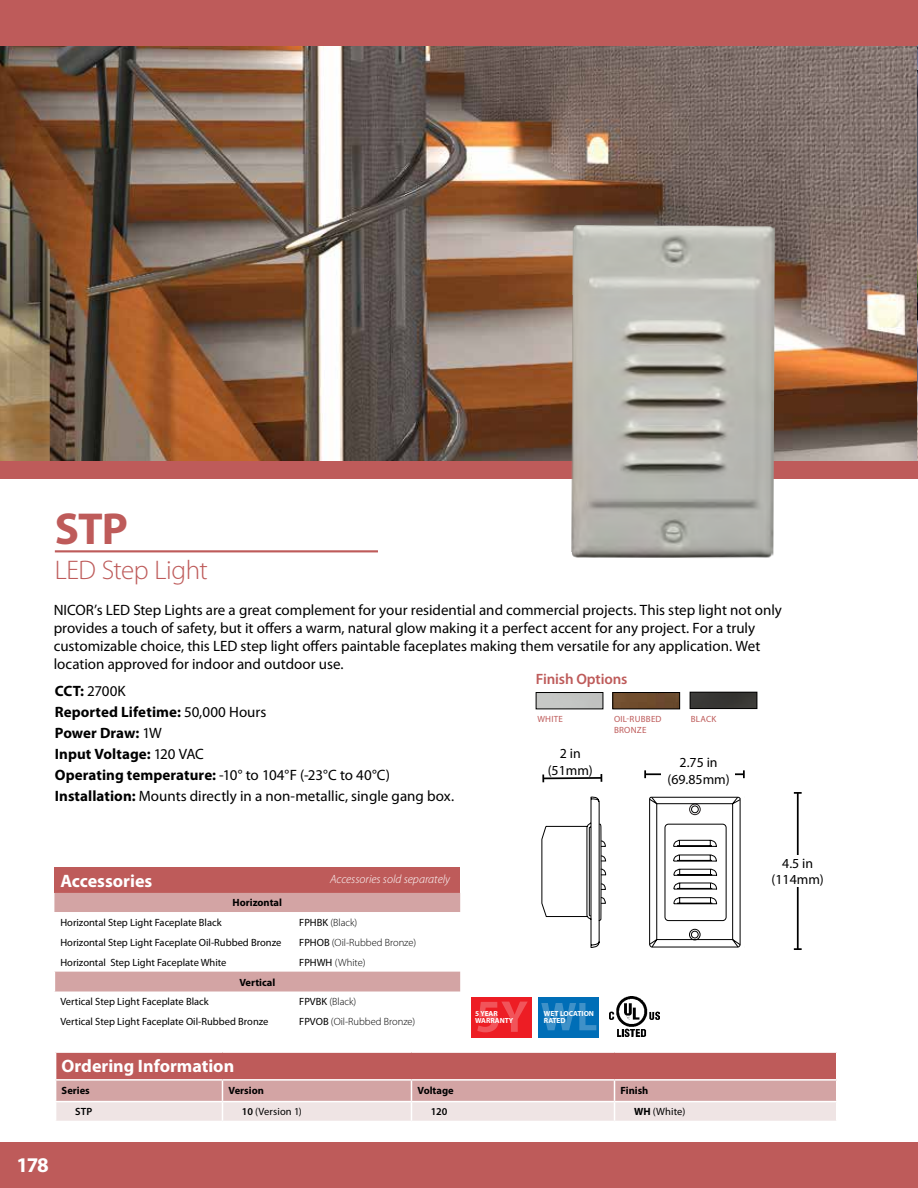
<style>
.page{position:relative;width:918px;height:1188px;background:#fff}
.page>*{position:absolute;margin:0;border:0;box-sizing:border-box;transform-origin:0 0}
.t1{font:700 45px "Myriad Pro";color:#be5b5a}
.t2{font:300 27px "Myriad Pro";letter-spacing:-.015em;color:#be5b5a}
.t3{font:700 21px "Myriad Pro";color:#fff}
.t4{font:19.95px "Myriad Pro";color:#000}
.t5{font:700 18px "Myriad Pro";color:#fff}
.t6{font:15px/21px "Myriad Pro";color:#000}
.t7{font:600 15px "Myriad Pro";letter-spacing:-.01em;color:#be5b5a}
.t8{font:13.8px/16.6px "Myriad Pro";color:#000;text-align:center}
.t9{font:italic 300 12px "Myriad Pro";color:#fff}
.t10{font:10.5px "Myriad Pro";color:#000}
.t11{font:300 10.5px "Myriad Pro";color:#000}
.t12{font:700 10.5px "Myriad Pro";color:#000}
.t13{font:600 10.5px "Myriad Pro";letter-spacing:.015em;color:#000}
.t14{font:9px/10.8px "Myriad Pro";letter-spacing:.03em;color:#be5b5a}
.t15{font:700 7.35px/6.8px "Myriad Pro";color:#fff}
.s1{font-weight:700}
.s2{font-weight:400}
.s3{font-weight:600}
</style>
<div class="page">
<div style="left:0;top:1142px;width:918px;height:46px;background:#be5b5a"></div>
<img style="left:0;top:45px;width:917px;height:416px">
<div style="left:0;top:0;width:918px;height:45px;background:#be5b5a"></div>
<hr style="left:55px;top:550px;width:323px;height:2px;background:#be5b5a">
<div style="left:471px;top:997px;width:61px;height:41px;background:#ed1d24"></div>
<svg style="left:477px;top:1002px;width:51px;height:30px"></svg>
<div style="left:539px;top:997px;width:60px;height:41px;background:#006eb7"></div>
<svg style="left:541px;top:1003px;width:55px;height:27px"></svg>
<img style="left:609px;top:996px;width:50px;height:41px">
<div style="left:536px;top:692px;width:67px;height:17px;border:1px solid #000"></div>
<div style="left:0;top:461px;width:918px;height:17px;background:#be5b5a"></div>
<img style="left:571px;top:225px;width:204px;height:333px">
<img style="left:692px;top:694px;width:63px;height:13px">
<div style="left:690px;top:692px;width:67px;height:17px;border:1px solid #000"></div>
<img style="left:614px;top:694px;width:64px;height:13px">
<div style="left:612px;top:692px;width:68px;height:17px;border:1px solid #000"></div>
<hr style="left:797px;top:793px;width:2px;height:156px;background:#000">
<svg style="left:794px;top:792px;width:8px;height:2px"></svg>
<svg style="left:794px;top:948px;width:8px;height:2px"></svg>
<div style="left:761px;top:855px;width:74px;height:32px;background:#fff"></div>
<hr style="left:645px;top:773px;width:99px;height:2px;background:#000">
<svg style="left:644px;top:770px;width:2px;height:8px"></svg>
<svg style="left:743px;top:770px;width:2px;height:8px"></svg>
<div style="left:661px;top:755px;width:74px;height:31px;background:#fff"></div>
<svg style="left:541px;top:796px;width:200px;height:152px"></svg>
<svg style="left:542px;top:774px;width:61px;height:8px"></svg>
<svg style="left:56px;top:1053px;width:780px;height:68px;background:#d39c9b"></svg>
<hr style="left:55px;top:1079px;width:167px;height:2px;background:#fff">
<hr style="left:222px;top:1079px;width:189px;height:2px;background:#fff">
<hr style="left:411px;top:1079px;width:204px;height:2px;background:#fff">
<hr style="left:615px;top:1079px;width:223px;height:2px;background:#fff">
<div style="left:54px;top:867px;width:406px;height:26px;background:#be5b5a"></div>
<svg style="left:54px;top:893px;width:406px;height:99px"></svg>
<div style="left:538px;top:792px;width:6px;height:33px;background:#fff"></div>
<div style="left:604px;top:792px;width:6px;height:45px;background:#fff"></div>
<img style="left:917px;top:45px;width:1px;height:416px">
<h1 class="t1" style="left:55px;top:500px;width:75px">STP</h1>
<h2 class="t2" style="left:55px;top:553px;width:155px">LED Step Light</h2>
<p class="t6" style="left:54px;top:601px;width:730px;line-height:18px">NICOR’s LED Step Lights are a great complement for your residential and commercial projects. This step light not only provides a touch of safety, but it offers a warm, natural glow making it a perfect accent for any project. For a truly customizable choice, this LED step light offers paintable faceplates making them versatile for any application. Wet location approved for indoor and outdoor use.</p>
<p class="t7" style="left:536px;top:670px;width:93px">Finish Options</p>
<p class="t14" style="left:537px;top:714px;width:27px">WHITE</p>
<p class="t14" style="left:614px;top:714px;width:49px">OIL-RUBBED<br>BRONZE</p>
<p class="t14" style="left:691px;top:714px;width:27px">BLACK</p>
<p class="t6" style="left:55px;top:681px;width:401px"><span class="s1">CCT:</span> 2700K<br><span class="s1">Reported Lifetime:</span> 50,000 Hours<br><span class="s1">Power Draw:</span> 1W<br><span class="s1">Input Voltage:</span> 120 VAC<br><span class="s1">Operating temperature:</span> -10° to 104°F (-23°C to 40°C)<br><span class="s1">Installation:</span> Mounts directly in a non-metallic, single gang box.</p>
<p class="t8" style="left:548px;top:745px;width:47px">2 in (51mm)</p>
<p class="t8" style="left:668px;top:754px;width:64px">2.75 in (69.85mm)</p>
<p class="t5" style="left:60px;top:869px;width:93px">Accessories</p>
<p class="t12" style="left:233px;top:896px;width:51px">Horizontal</p>
<p class="t9" style="left:330px;top:872px;width:122px">Accessories sold separately</p>
<p class="t10" style="left:60px;top:916px;width:163px">Horizontal Step Light Faceplate Black</p>
<p class="t11" style="left:299px;top:916px;width:60px"><span class="s2">FPHBK</span> (Black)</p>
<p class="t10" style="left:60px;top:936px;width:222px">Horizontal Step Light Faceplate Oil-Rubbed Bronze</p>
<p class="t11" style="left:299px;top:936px;width:119px"><span class="s2">FPHOB</span> (Oil-Rubbed Bronze)</p>
<p class="t10" style="left:60px;top:956px;width:168px">Horizontal Step Light Faceplate White</p>
<p class="t11" style="left:299px;top:956px;width:68px"><span class="s2">FPHWH</span> (White)</p>
<p class="t12" style="left:239px;top:975px;width:37px">Vertical</p>
<p class="t10" style="left:60px;top:995px;width:150px">Vertical Step Light Faceplate Black</p>
<p class="t11" style="left:299px;top:996px;width:59px"><span class="s2">FPVBK</span> (Black)</p>
<p class="t10" style="left:60px;top:1015px;width:210px">Vertical Step Light Faceplate Oil-Rubbed Bronze</p>
<p class="t11" style="left:299px;top:1015px;width:118px"><span class="s2">FPVOB</span> (Oil-Rubbed Bronze)</p>
<p class="t15" style="left:475px;top:1010px;width:40px">5 YEAR<br>WARRANTY</p>
<p class="t15" style="left:544px;top:1010px;width:52px">WET LOCATION<br>RATED</p>
<p class="t5" style="left:62px;top:1054px;width:174px">Ordering Information</p>
<p class="t12" style="left:62px;top:1083px;width:30px">Series</p>
<p class="t12" style="left:228px;top:1083px;width:37px">Version</p>
<p class="t12" style="left:417px;top:1083px;width:38px">Voltage</p>
<p class="t12" style="left:621px;top:1083px;width:29px">Finish</p>
<p class="t13" style="left:75px;top:1105px;width:19px">STP</p>
<p class="t10" style="left:242px;top:1105px;width:61px"><span class="s3">10</span> (Version 1)</p>
<p class="t13" style="left:431px;top:1105px;width:18px">120</p>
<p class="t10" style="left:634px;top:1105px;width:53px"><span class="s1">WH</span> (White)</p>
<h3 class="t3" style="left:16px;top:1151px;width:34px">178</h3>
<h3 class="t4" style="left:813px;top:848px;width:46px;rotate:90deg">4.5 in</h3>
<p class="t8" style="left:772px;top:854px;width:54px">4.5 in (114mm)</p>
</div>
